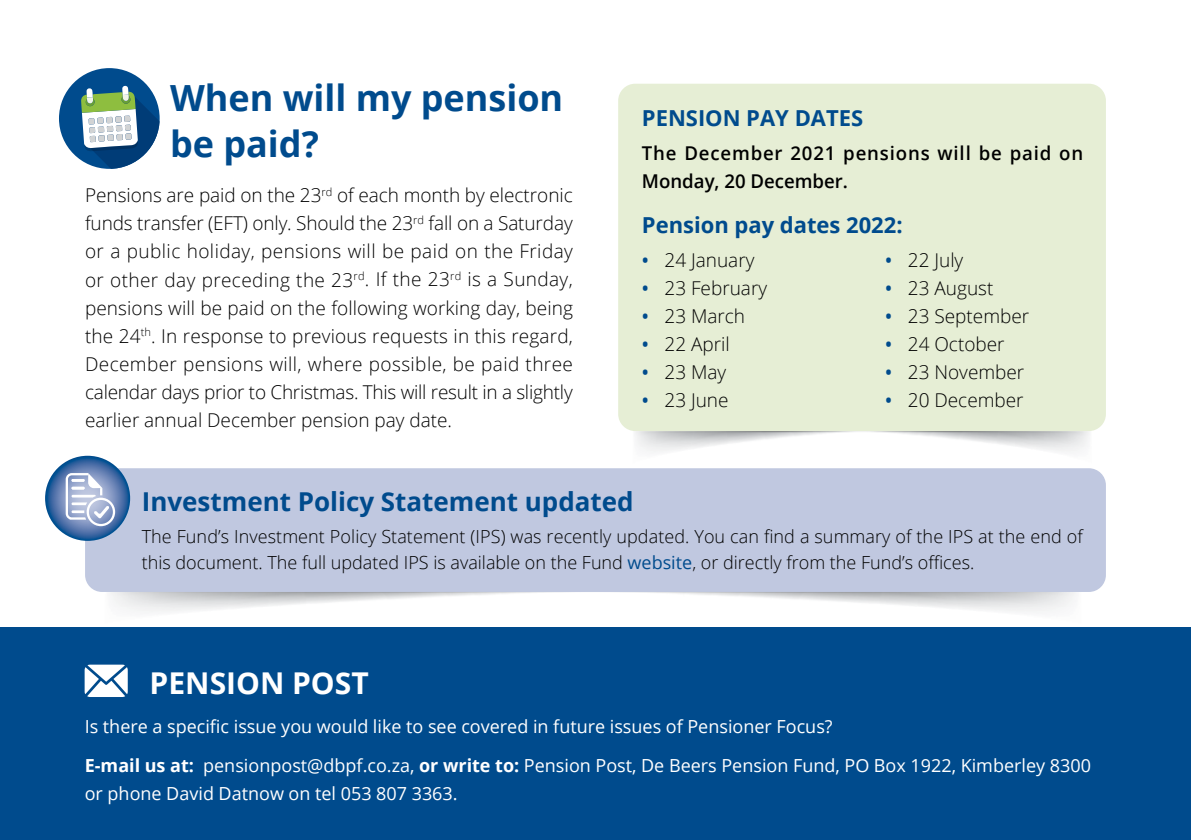
<style>
.page{position:relative;width:1191px;height:840px;background:#fff}
.page>*{position:absolute;margin:0;border:0;box-sizing:border-box;transform-origin:0 0}
.t1{font:700 36px/46px "Open Sans";color:#004b8d}
.t2{font:700 30px "Open Sans";color:#fff}
.t3{font:700 26px "Open Sans";color:#004b8d}
.t4{font:700 22px "Open Sans";color:#004b8d}
.t5{font:300 19px/28px "Open Sans";color:#000;text-align:justify}
.t6{font:600 19px/28px "Open Sans";letter-spacing:.045em;color:#000}
.t7{font:18px/39.4px "Open Sans";color:#fff}
.t8{font:300 18px/26px "Open Sans";letter-spacing:.005em;color:#000}
.s1{font-weight:600;color:#004b8d}
.s2{font-weight:400;color:#004b8d}
.s3{font-weight:700}
</style>
<div class="page">
<div style="left:0;top:627px;width:1191px;height:212px;background:#004b8d"></div>
<svg style="left:85px;top:664px;width:43px;height:32px"></svg>
<div style="left:59px;top:68px;width:101px;height:101px;background:#004b8d;border-radius:50%"></div>
<svg style="left:81px;top:86px;width:79px;height:83px"></svg>
<div style="left:85px;top:468px;width:1021px;height:123px;background:#c0c8e0;border-radius:17px"></div>
<svg style="left:45px;top:455px;width:85px;height:85px;background:#406da5"></svg>
<svg style="left:66px;top:473px;width:49px;height:53px"></svg>
<div style="left:618px;top:84px;width:488px;height:347px;background:#e6eed5;border-radius:17px"></div>
<h1 class="t1" style="left:170px;top:74px;width:395px">When will my pension be paid?</h1>
<p class="t5" style="left:85px;top:181px;width:489px">Pensions are paid on the 23<sup>rd</sup> of each month by electronic funds transfer (EFT) only. Should the 23<sup>rd</sup> fall on a Saturday or a public holiday, pensions will be paid on the Friday or other day preceding the 23<sup>rd</sup>. If the 23<sup>rd</sup> is a Sunday, pensions will be paid on the following working day, being the 24<sup>th</sup>. In response to previous requests in this regard, December pensions will, where possible, be paid three calendar days prior to Christmas. This will result in a slightly earlier annual December pension pay date.</p>
<p class="t4" style="left:642px;top:103px;width:223px">PENSION PAY DATES</p>
<p class="t6" style="left:642px;top:139px;width:443px">The December 2021 pensions will be paid on<br>Monday, 20 December.</p>
<p class="t4" style="left:642px;top:209px;width:262px">Pension pay dates 2022:</p>
<p class="t5" style="left:642px;top:245px;width:114px"><span class="s1">•</span> 24 January</p>
<p class="t5" style="left:642px;top:273px;width:127px"><span class="s1">•</span> 23 February</p>
<p class="t5" style="left:642px;top:301px;width:105px"><span class="s1">•</span> 23 March</p>
<p class="t5" style="left:642px;top:329px;width:89px"><span class="s1">•</span> 22 April</p>
<p class="t5" style="left:642px;top:357px;width:86px"><span class="s1">•</span> 23 May</p>
<p class="t5" style="left:642px;top:385px;width:88px"><span class="s1">•</span> 23 June</p>
<p class="t5" style="left:885px;top:245px;width:80px"><span class="s1">•</span> 22 July</p>
<p class="t5" style="left:885px;top:273px;width:110px"><span class="s1">•</span> 23 August</p>
<p class="t5" style="left:885px;top:301px;width:145px"><span class="s1">•</span> 23 September</p>
<p class="t5" style="left:885px;top:329px;width:121px"><span class="s1">•</span> 24 October</p>
<p class="t5" style="left:885px;top:357px;width:141px"><span class="s1">•</span> 23 November</p>
<p class="t5" style="left:885px;top:385px;width:140px"><span class="s1">•</span> 20 December</p>
<h3 class="t3" style="left:142px;top:482px;width:493px">Investment Policy Statement updated</h3>
<p class="t8" style="left:142px;top:522px;width:942px">The Fund’s Investment Policy Statement (IPS) was recently updated. You can find a summary of the IPS at the end of this document. The full updated IPS is available on the Fund <span class="s2">website</span>, or directly from the Fund’s offices.</p>
<h2 class="t2" style="left:150px;top:661px;width:221px">PENSION POST</h2>
<p class="t7" style="left:85px;top:705px;width:1007px">Is there a specific issue you would like to see covered in future issues of Pensioner Focus?<br><span class="s3">E-mail us at:</span> pensionpost@dbpf.co.za, <span class="s3">or write to:</span> Pension Post, De Beers Pension Fund, PO Box 1922, Kimberley 8300</p>
<p class="t7" style="left:85px;top:773px;width:374px">or phone David Datnow on tel 053 807 3363.</p>
</div>
